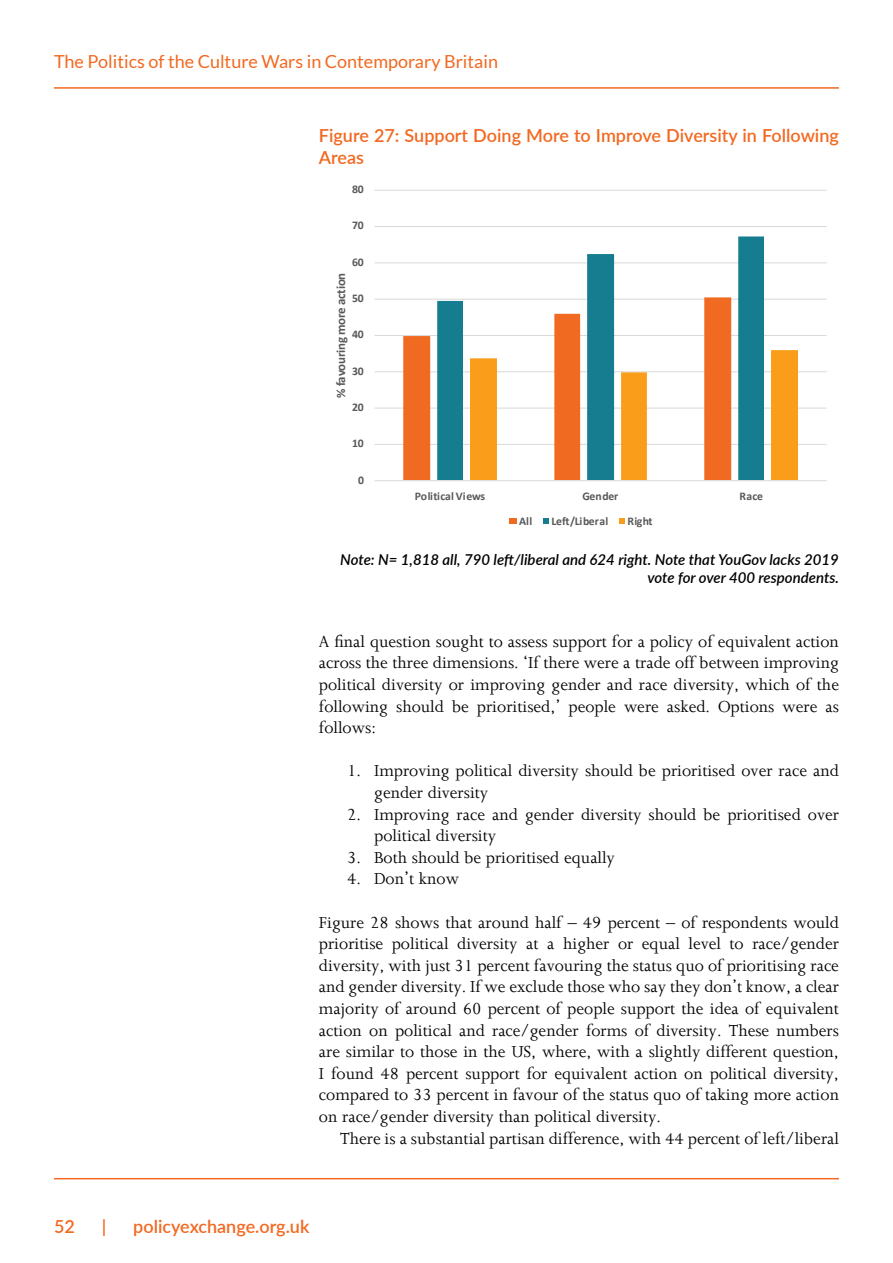
<style>
.page{position:relative;width:893px;height:1263px;background:#fff}
.page>*{position:absolute;margin:0;border:0;box-sizing:border-box;transform-origin:0 0}
.First_para_body{font:18px/21.6px "Joanna";color:#000;text-align:justify}
.Figure_heading{font:600 18px/21.6px "Lato";color:#f26921}
.Main_body{font:18px "Joanna";color:#000}
.t1{font:18px "Lato";color:#f26921}
.Figure_caption{font:italic 600 15px/18px "Lato";color:#000;text-align:right}
.t2{font:700 12.9px "Calibri";letter-spacing:-.02em;color:#595959}
.t3{font:700 11.7px "Calibri";letter-spacing:-.005em;color:#595959}
</style>
<div class="page">
<hr style="left:54px;top:87px;width:785px;height:2px;background:#f26921">
<hr style="left:54px;top:1178px;width:785px;height:1px;background:#f26921">
<hr style="left:375px;top:444px;width:452px;height:1px;background:#d9d9d9">
<hr style="left:375px;top:408px;width:452px;height:1px;background:#d9d9d9">
<hr style="left:375px;top:371px;width:452px;height:1px;background:#d9d9d9">
<hr style="left:375px;top:335px;width:452px;height:1px;background:#d9d9d9">
<hr style="left:375px;top:299px;width:452px;height:1px;background:#d9d9d9">
<hr style="left:375px;top:262px;width:452px;height:1px;background:#d9d9d9">
<hr style="left:375px;top:226px;width:452px;height:1px;background:#d9d9d9">
<hr style="left:375px;top:190px;width:452px;height:1px;background:#d9d9d9">
<svg style="left:403px;top:298px;width:34px;height:182px;fill:#f16a21"></svg>
<svg style="left:437px;top:236px;width:327px;height:244px"></svg>
<svg style="left:470px;top:350px;width:328px;height:130px"></svg>
<hr style="left:375px;top:480px;width:452px;height:1px;background:#d9d9d9">
<svg style="left:510px;top:518px;width:7px;height:5px"></svg>
<svg style="left:543px;top:518px;width:5px;height:5px"></svg>
<svg style="left:619px;top:518px;width:6px;height:5px"></svg>
<p class="t1" style="left:54px;top:52px;width:445px">The Politics of the Culture Wars in Contemporary Britain</p>
<p class="Figure_heading" style="left:319px;top:124px;width:521px">Figure 27: Support Doing More to Improve Diversity in Following<br>Areas</p>
<p class="t3" style="left:352px;top:181px;width:13px">80</p>
<p class="t3" style="left:352px;top:217px;width:13px">70</p>
<p class="t3" style="left:352px;top:254px;width:13px">60</p>
<p class="t2" style="left:332px;top:398px;width:127px;rotate:-90deg">% favouring more action</p>
<p class="t3" style="left:352px;top:290px;width:13px">50</p>
<p class="t3" style="left:352px;top:326px;width:13px">40</p>
<p class="t3" style="left:352px;top:363px;width:13px">30</p>
<p class="t3" style="left:352px;top:399px;width:13px">20</p>
<p class="t3" style="left:352px;top:435px;width:13px">10</p>
<p class="t3" style="left:358px;top:471px;width:7px">0</p>
<p class="t3" style="left:415px;top:488px;width:72px">Political Views</p>
<p class="t3" style="left:583px;top:488px;width:37px">Gender</p>
<p class="t3" style="left:739px;top:488px;width:25px">Race</p>
<p class="t3" style="left:519px;top:512px;width:15px">All</p>
<p class="t3" style="left:551px;top:512px;width:58px">Left/Liberal</p>
<p class="t3" style="left:627px;top:512px;width:27px">Right</p>
<p class="Figure_caption" style="left:340px;top:550px;width:500px">Note: N= 1,818 all, 790 left/liberal and 624 right. Note that YouGov lacks 2019 vote for over 400 respondents.</p>
<p class="First_para_body" style="left:319px;top:630px;width:522px">A final question sought to assess support for a policy of equivalent action across the three dimensions. ‘If there were a trade off between improving political diversity or improving gender and race diversity, which of the following should be prioritised,’ people were asked. Options were as follows:</p>
<p class="First_para_body" style="left:374px;top:760px;width:466px;text-indent:-27px">1. Improving political diversity should be prioritised over race and gender diversity</p>
<p class="First_para_body" style="left:374px;top:803px;width:466px;text-indent:-27px">2. Improving race and gender diversity should be prioritised over political diversity</p>
<p class="First_para_body" style="left:347px;top:846px;width:269px">3. Both should be prioritised equally</p>
<p class="First_para_body" style="left:347px;top:868px;width:113px">4. Don’t know</p>
<p class="First_para_body" style="left:319px;top:911px;width:522px">Figure 28 shows that around half – 49 percent – of respondents would prioritise political diversity at a higher or equal level to race/gender diversity, with just 31 percent favouring the status quo of prioritising race and gender diversity. If we exclude those who say they don’t know, a clear majority of around 60 percent of people support the idea of equivalent action on political and race/gender forms of diversity. These numbers are similar to those in the US, where, with a slightly different question, I found 48 percent support for equivalent action on political diversity, compared to 33 percent in favour of the status quo of taking more action on race/gender diversity than political diversity.</p>
<p class="Main_body" style="left:340px;top:1127px;width:500px">There is a substantial partisan difference, with 44 percent of left/liberal</p>
<p class="Figure_heading" style="left:54px;top:1215px;width:22px">52</p>
<p class="Figure_heading" style="left:102px;top:1215px;width:6px">|</p>
<p class="Figure_heading" style="left:133px;top:1215px;width:178px">policyexchange.org.uk</p>
</div>
